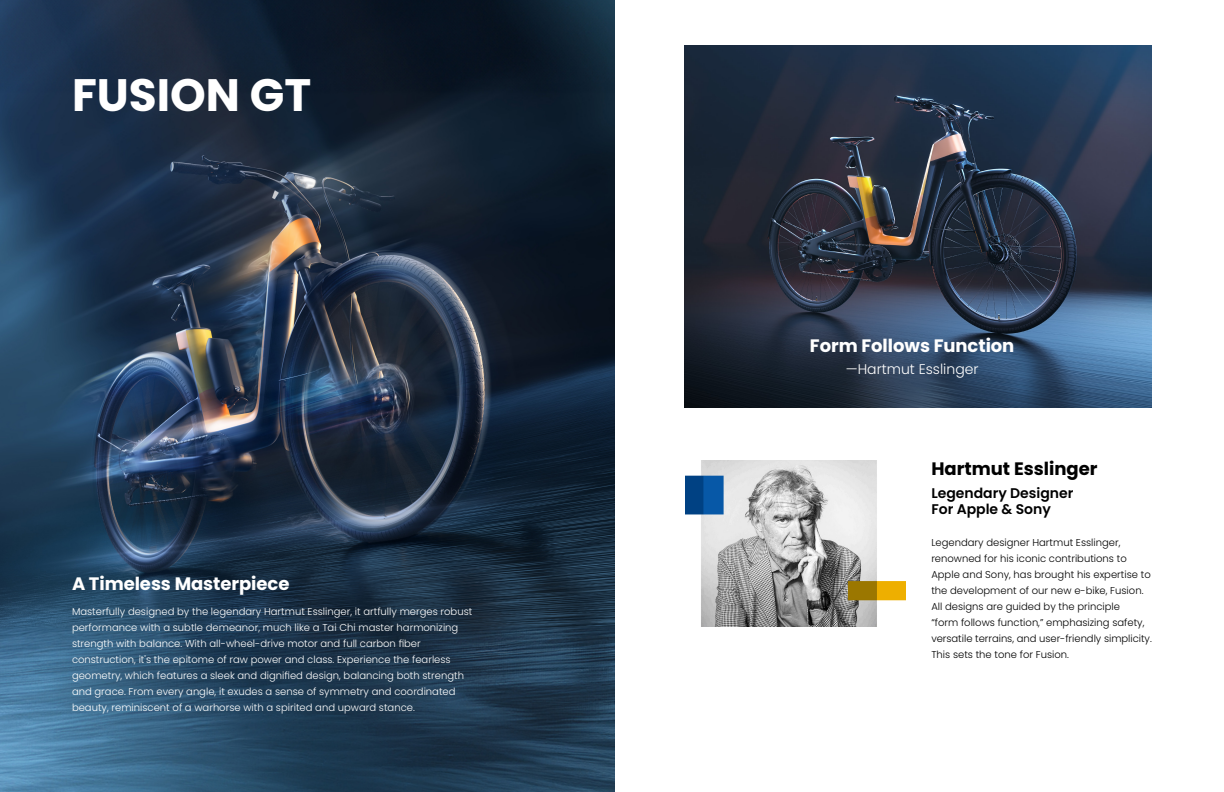
<style>
.page{position:relative;width:1224px;height:792px;background:#fff}
.page>*{position:absolute;margin:0;border:0;box-sizing:border-box;transform-origin:0 0}
.t1{font:700 45.4px "Poppins";color:#fff}
.t2{font:700 18px "Poppins";letter-spacing:-.005em;color:#fff}
.t3{font:700 18px "Poppins";color:#000}
.t4{font:600 14px "Poppins";color:#000}
.t5{font:300 14px "Poppins";color:#fff}
.t6{font:300 10px/16px "Poppins";color:#fff}
.t7{font:300 10px/16px "Poppins";color:#000}
</style>
<div class="page">
<img style="left:0;top:0;width:615px;height:792px">
<img style="left:685px;top:461px;width:221px;height:165px">
<img style="left:684px;top:46px;width:468px;height:361px">
<p class="t1" style="left:72px;top:69px;width:241px">FUSION GT</p>
<p class="t2" style="left:72px;top:573px;width:219px">A Timeless Masterpiece</p>
<p class="t6" style="left:72px;top:604px;width:402px">Masterfully designed by the legendary Hartmut Esslinger, it artfully merges robust performance with a subtle demeanor, much like a Tai Chi master harmonizing strength with balance. With all-wheel-drive motor and full carbon fiber construction, it's the epitome of raw power and class. Experience the fearless geometry, which features a sleek and dignified design, balancing both strength and grace. From every angle, it exudes a sense of symmetry and coordinated beauty, reminiscent of a warhorse with a spirited and upward stance.</p>
<p class="t2" style="left:810px;top:336px;width:206px">Form Follows Function</p>
<p class="t5" style="left:846px;top:361px;width:134px">—Hartmut Esslinger</p>
<p class="t3" style="left:931px;top:459px;width:168px">Hartmut Esslinger</p>
<p class="t4" style="left:931px;top:485px;width:144px">Legendary Designer</p>
<p class="t4" style="left:931px;top:501px;width:121px">For Apple &amp; Sony</p>
<p class="t7" style="left:931px;top:534px;width:222px">Legendary designer Hartmut Esslinger, renowned for his iconic contributions to Apple and Sony, has brought his expertise to the development of our new e-bike, Fusion.<br>All designs are guided by the principle<br>“form follows function,” emphasizing safety, versatile terrains, and user-friendly simplicity.<br>This sets the tone for Fusion.</p>
</div>
